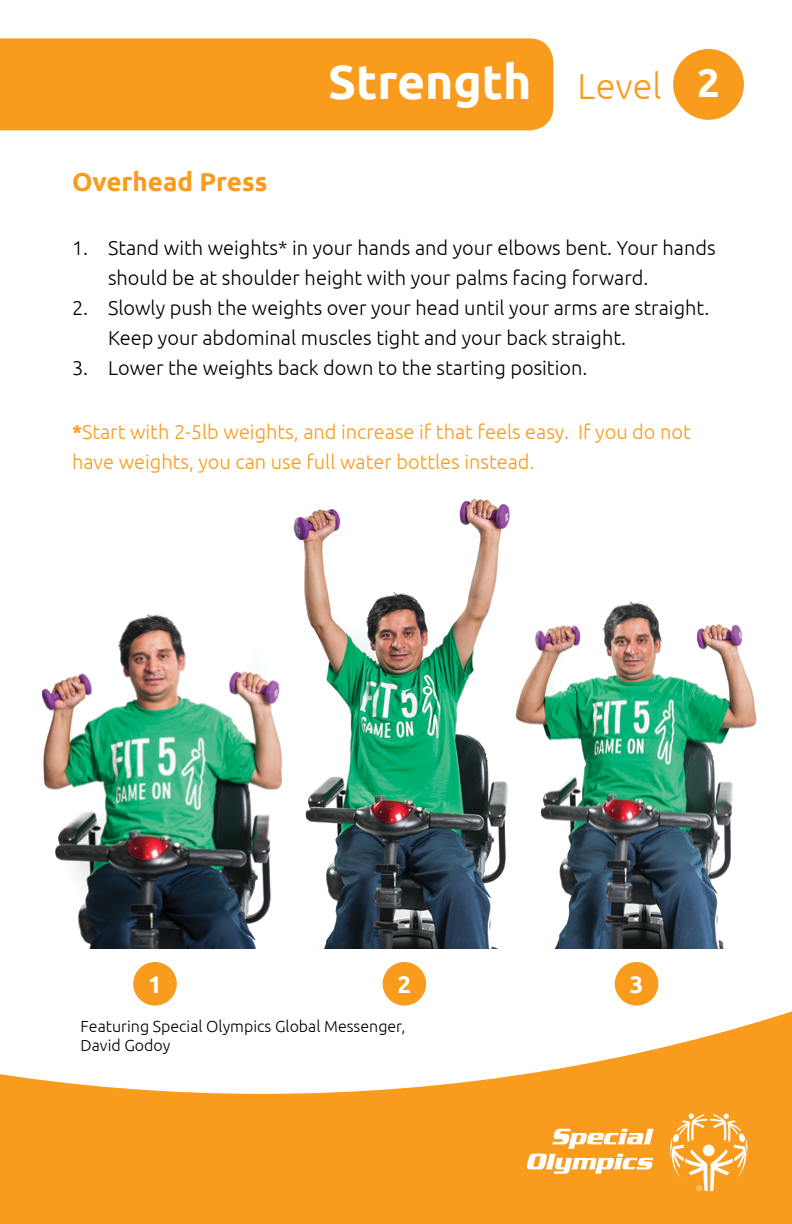
<style>
.page{position:relative;width:792px;height:1224px;background:#fff}
.page>*{position:absolute;margin:0;border:0;box-sizing:border-box;transform-origin:0 0}
.t1{font:700 48px "Ubuntu";color:#fff}
.t2{font:700 26px "Ubuntu";color:#f99b1c}
.t3{font:700 24px "Ubuntu";color:#fff}
.t4{font:300 20px/30px "Ubuntu";color:#000}
.t5{font:300 20px/30px "Ubuntu";color:#f99b1c}
.t6{font:300 16px/19.2px "Ubuntu";color:#000}
.s1{font-weight:300;font-size:36px;color:#f99b1c}
.s2{font-size:40px}
.s3{font-weight:700}
</style>
<div class="page">
<svg style="left:0;top:1011px;width:792px;height:213px;fill:#f99b1c"></svg>
<svg style="left:526px;top:1129px;width:128px;height:45px"></svg>
<svg style="left:669px;top:1114px;width:80px;height:77px"></svg>
<div style="left:673px;top:49px;width:71px;height:71px;background:#f99b1c;border-radius:50%"></div>
<div style="left:0;top:38px;width:553px;height:92px;background:#f99b1c"></div>
<img style="left:41px;top:614px;width:241px;height:334px">
<img style="left:293px;top:498px;width:217px;height:450px">
<img style="left:515px;top:601px;width:242px;height:347px">
<div style="left:133px;top:962px;width:44px;height:44px;background:#f99b1c;border-radius:50%"></div>
<div style="left:383px;top:962px;width:43px;height:44px;background:#f99b1c;border-radius:50%"></div>
<div style="left:615px;top:962px;width:43px;height:44px;background:#f99b1c;border-radius:50%"></div>
<h2 class="t2" style="left:72px;top:166px;width:197px">Overhead Press</h2>
<h1 class="t1" style="left:328px;top:53px;width:393px">Strength <span class="s1">Level</span> <span class="s2">2</span></h1>
<p class="t4" style="left:108px;top:232px;width:609px;text-indent:-36px">1. Stand with weights* in your hands and your elbows bent. Your hands should be at shoulder height with your palms facing forward.</p>
<p class="t4" style="left:108px;top:292px;width:603px;text-indent:-36px">2. Slowly push the weights over your head until your arms are straight.<br>Keep your abdominal muscles tight and your back straight.</p>
<p class="t4" style="left:72px;top:352px;width:517px">3. Lower the weights back down to the starting position.</p>
<p class="t5" style="left:72px;top:416px;width:620px"><span class="s3">*</span>Start with 2-5lb weights, and increase if that feels easy. If you do not have weights, you can use full water bottles instead.</p>
<p class="t3" style="left:148px;top:970px;width:15px">1</p>
<p class="t3" style="left:398px;top:970px;width:15px">2</p>
<p class="t3" style="left:630px;top:970px;width:15px">3</p>
<p class="t6" style="left:81px;top:1016px;width:326px">Featuring Special Olympics Global Messenger,<br>David Godoy</p>
</div>
